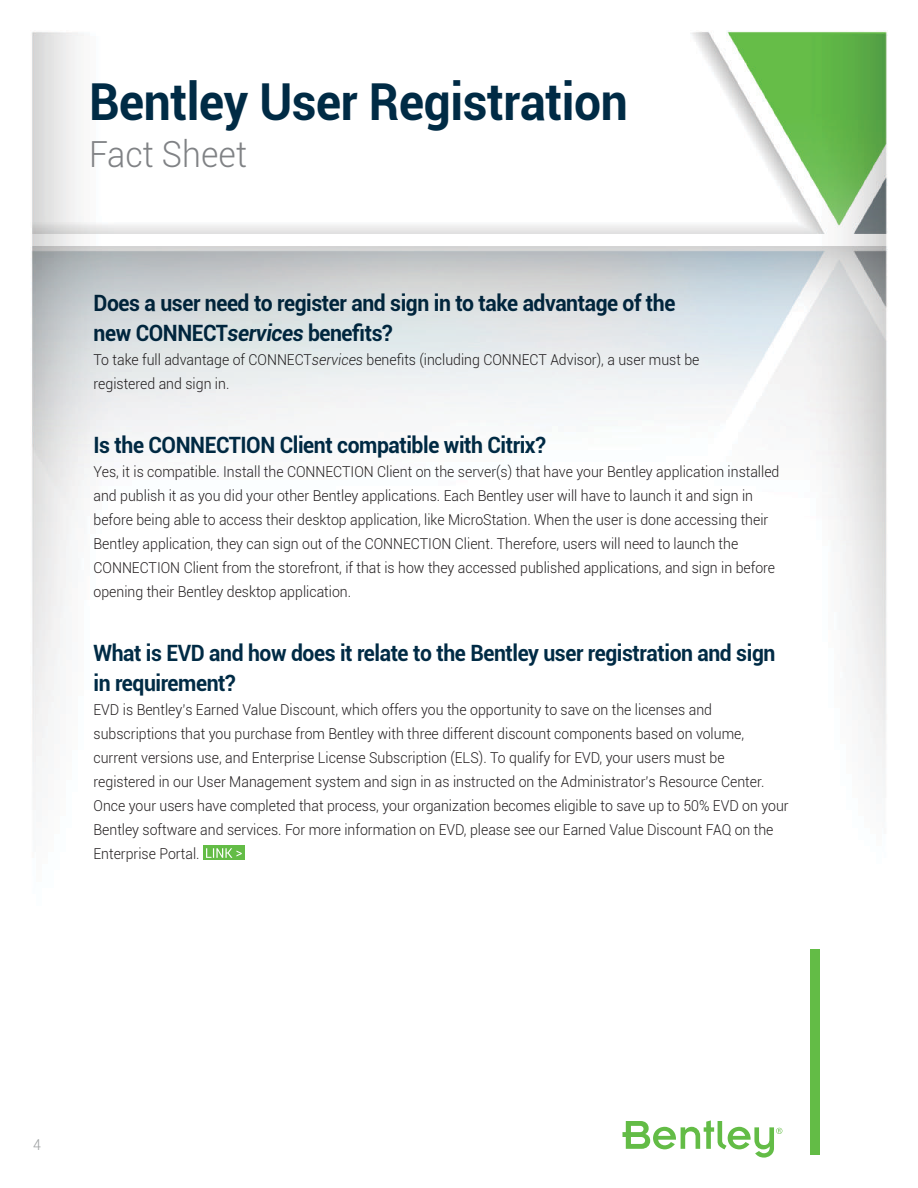
<style>
.page{position:relative;width:918px;height:1188px;background:#fff}
.page>*{position:absolute;margin:0;border:0;box-sizing:border-box;transform-origin:0 0}
.t1{font:700 51px "Roboto";letter-spacing:-.01em;color:#002b45;scale:.94 1}
.t2{font:300 36px "Roboto";color:#808285;scale:.94 1}
.t3{font:700 22.5px/30px "Roboto";letter-spacing:-.02em;color:#002b45;scale:.94 1}
.t4{font:300 15px/24px "Roboto";color:#231f20;scale:.94 1}
.t5{font:300 15px "Roboto";color:#9ea0a2;scale:.94 1}
.s1{font-style:italic}
</style>
<div class="page">
<img style="left:31px;top:30px;width:857px;height:1125px">
<div style="left:203px;top:845px;width:42px;height:15px;background:#63bc46"></div>
<svg style="left:206px;top:848px;width:36px;height:10px"></svg>
<div style="left:811px;top:949px;width:9px;height:206px;background:#63bc46"></div>
<svg style="left:622px;top:1120px;width:160px;height:38px"></svg>
<h1 class="t1" style="left:89px;top:66px;width:575px">Bentley User Registration</h1>
<h2 class="t2" style="left:89px;top:129px;width:169px">Fact Sheet</h2>
<h3 class="t3" style="left:94px;top:287px;width:621px">Does a user need to register and sign in to take advantage of the new CONNECT<span class="s1">services</span> benefits?</h3>
<p class="t4" style="left:94px;top:347px;width:646px">To take full advantage of CONNECT<span class="s1">services</span> benefits (including CONNECT Advisor), a user must be registered and sign in.</p>
<h3 class="t3" style="left:94px;top:429px;width:483px">Is the CONNECTION Client compatible with Citrix?</h3>
<p class="t4" style="left:94px;top:459px;width:731px">Yes, it is compatible. Install the CONNECTION Client on the server(s) that have your Bentley application installed and publish it as you did your other Bentley applications. Each Bentley user will have to launch it and sign in before being able to access their desktop application, like MicroStation. When the user is done accessing their Bentley application, they can sign out of the CONNECTION Client. Therefore, users will need to launch the CONNECTION Client from the storefront, if that is how they accessed published applications, and sign in before opening their Bentley desktop application.</p>
<h3 class="t3" style="left:94px;top:637px;width:727px">What is EVD and how does it relate to the Bentley user registration and sign in requirement?</h3>
<p class="t4" style="left:94px;top:697px;width:741px">EVD is Bentley’s Earned Value Discount, which offers you the opportunity to save on the licenses and subscriptions that you purchase from Bentley with three different discount components based on volume, current versions use, and Enterprise License Subscription (ELS). To qualify for EVD, your users must be registered in our User Management system and sign in as instructed on the Administrator’s Resource Center.<br>Once your users have completed that process, your organization becomes eligible to save up to 50% EVD on your Bentley software and services. For more information on EVD, please see our Earned Value Discount FAQ on the Enterprise Portal.</p>
<p class="t5" style="left:33px;top:1134px;width:10px">4</p>
</div>
